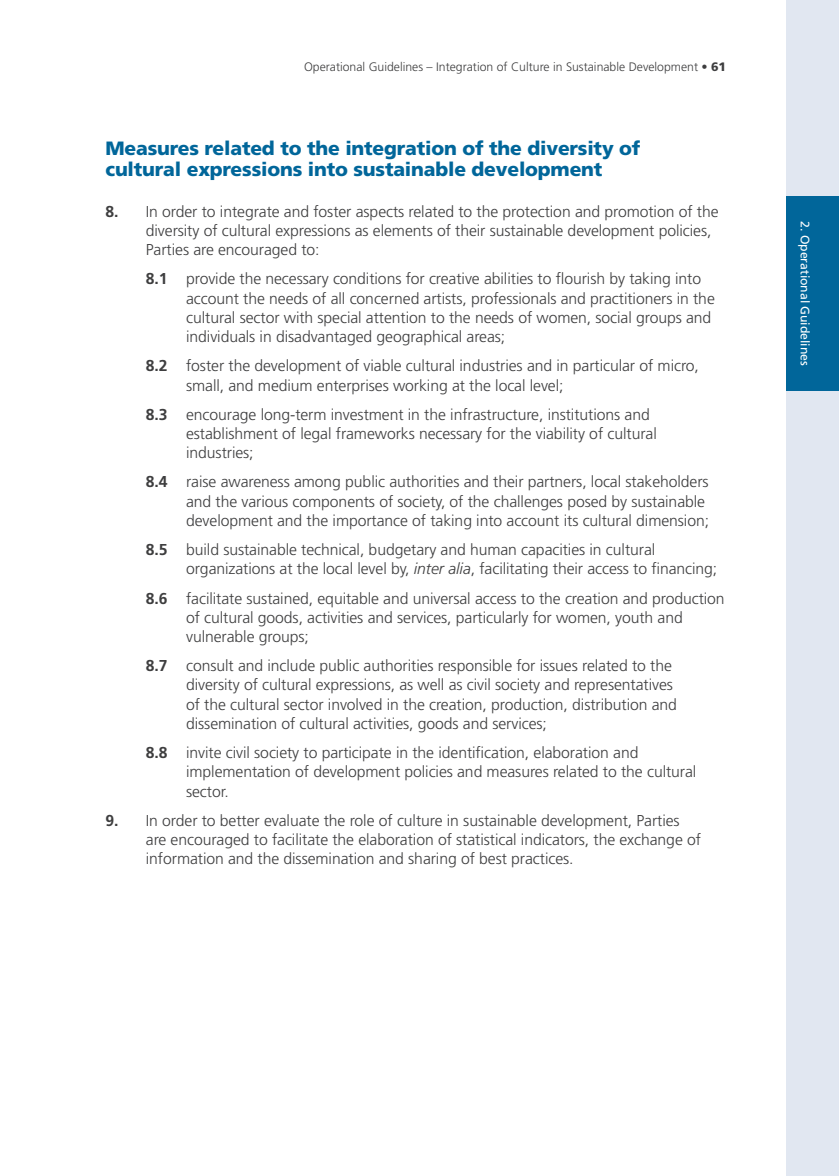
<style>
.page{position:relative;width:839px;height:1176px;background:#fff}
.page>*{position:absolute;margin:0;border:0;box-sizing:border-box;transform-origin:0 0}
.t1{font:900 19.25px/21px "Frutiger LT Std";letter-spacing:-.01em;color:#01669a}
.t2{font:300 15.75px/19.2px "Frutiger LT Std";letter-spacing:-.005em;color:#3e3e3f}
.t3{font:300 12.25px "Frutiger LT Std";color:#3e3e3f}
.t4{font:12.25px "Frutiger LT Std";letter-spacing:-.005em;color:#fff}
.s1{font-weight:900}
.s2{font-weight:700}
.s3{font-style:italic}
</style>
<div class="page">
<div style="left:785px;top:0;width:53px;height:1175px;background:#e1e7f1"></div>
<div style="left:785px;top:196px;width:53px;height:194px;background:#01669a"></div>
<p class="t3" style="left:304px;top:59px;width:423px">Operational Guidelines – Integration of Culture in Sustainable Development • <span class="s1">61</span></p>
<p class="t1" style="left:105px;top:138px;width:536px">Measures related to the integration of the diversity of cultural expressions into sustainable development</p>
<p class="t2" style="left:146px;top:202px;width:574px;text-indent:-40px"><span class="s2">8.</span> In order to integrate and foster aspects related to the protection and promotion of the diversity of cultural expressions as elements of their sustainable development policies,<br>Parties are encouraged to:</p>
<p class="t2" style="left:186px;top:269px;width:530px;text-indent:-40px"><span class="s2">8.1</span> provide the necessary conditions for creative abilities to flourish by taking into account the needs of all concerned artists, professionals and practitioners in the cultural sector with special attention to the needs of women, social groups and individuals in disadvantaged geographical areas;</p>
<p class="t2" style="left:186px;top:356px;width:514px;text-indent:-40px"><span class="s2">8.2</span> foster the development of viable cultural industries and in particular of micro, small, and medium enterprises working at the local level;</p>
<p class="t2" style="left:186px;top:405px;width:472px;text-indent:-40px"><span class="s2">8.3</span> encourage long-term investment in the infrastructure, institutions and establishment of legal frameworks necessary for the viability of cultural industries;</p>
<p class="t2" style="left:186px;top:472px;width:524px;text-indent:-40px"><span class="s2">8.4</span> raise awareness among public authorities and their partners, local stakeholders and the various components of society, of the challenges posed by sustainable development and the importance of taking into account its cultural dimension;</p>
<p class="t2" style="left:186px;top:540px;width:532px;text-indent:-40px"><span class="s2">8.5</span> build sustainable technical, budgetary and human capacities in cultural organizations at the local level by, <span class="s3">inter alia</span>, facilitating their access to financing;</p>
<p class="t2" style="left:186px;top:588px;width:540px;text-indent:-40px"><span class="s2">8.6</span> facilitate sustained, equitable and universal access to the creation and production of cultural goods, activities and services, particularly for women, youth and vulnerable groups;</p>
<p class="t2" style="left:186px;top:656px;width:492px;text-indent:-40px"><span class="s2">8.7</span> consult and include public authorities responsible for issues related to the diversity of cultural expressions, as well as civil society and representatives of the cultural sector involved in the creation, production, distribution and dissemination of cultural activities, goods and services;</p>
<p class="t2" style="left:186px;top:743px;width:511px;text-indent:-40px"><span class="s2">8.8</span> invite civil society to participate in the identification, elaboration and implementation of development policies and measures related to the cultural sector.</p>
<p class="t2" style="left:146px;top:811px;width:556px;text-indent:-40px"><span class="s2">9.</span> In order to better evaluate the role of culture in sustainable development, Parties are encouraged to facilitate the elaboration of statistical indicators, the exchange of information and the dissemination and sharing of best practices.</p>
<p class="t4" style="left:812px;top:221px;width:146px;rotate:90deg">2. Operational Guidelines</p>
</div>
